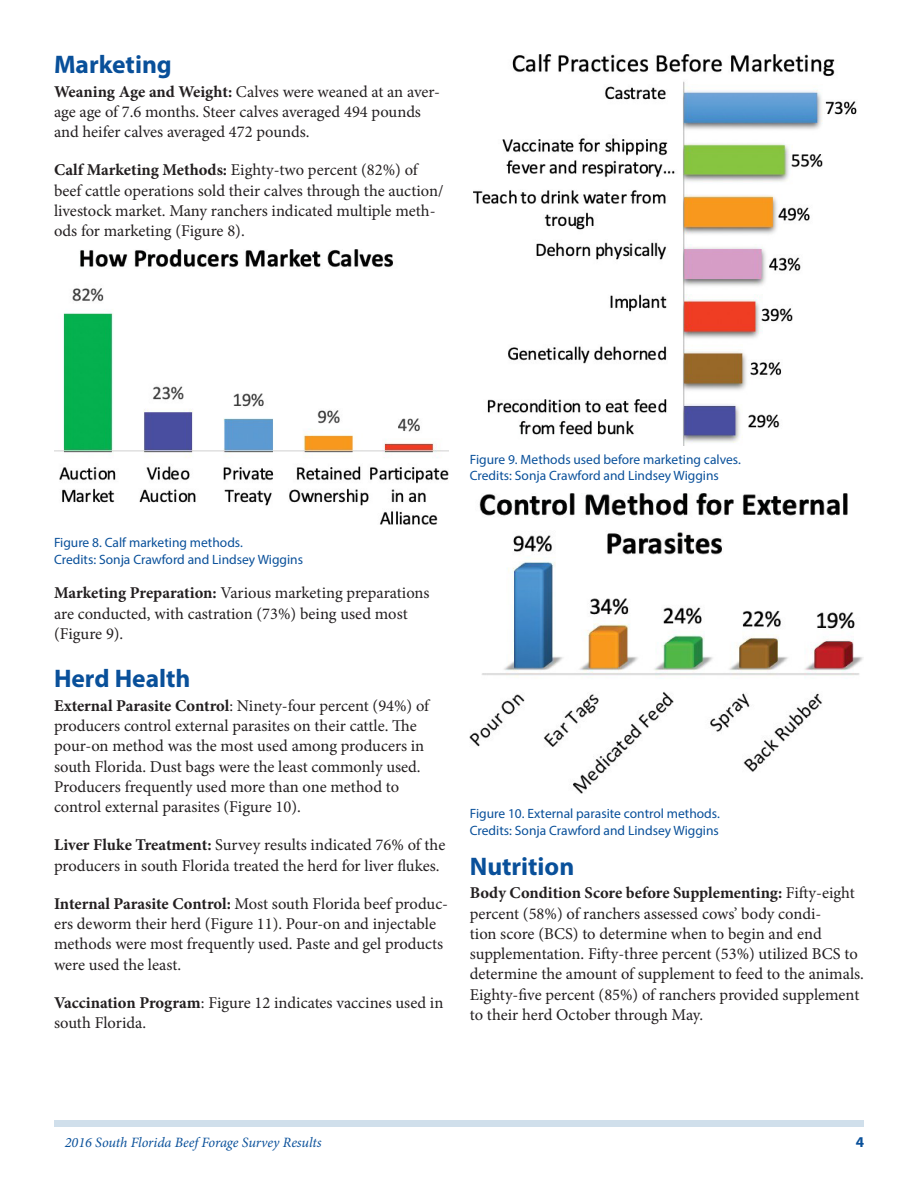
<style>
.page{position:relative;width:918px;height:1188px;background:#fff}
.page>*{position:absolute;margin:0;border:0;box-sizing:border-box;transform-origin:0 0}
.SectionHeading0{font:700 25.5px "Myriad Pro";color:#09509a}
.Paragraph{font:16.5px/20.2px "Minion Pro";color:#231f20}
.t1{font:700 15px "Myriad Pro";color:#09509a}
.RunningTitleItalics{font:italic 14.25px "Minion Pro";letter-spacing:-.005em;color:#09509a}
.t2{font:13.5px/16.5px "Myriad Pro";color:#09509a}
.s1{font-weight:700}
</style>
<div class="page">
<div style="left:54px;top:1120px;width:810px;height:7px;background:#d0dfeb"></div>
<img style="left:54px;top:249px;width:394px;height:275px">
<img style="left:473px;top:54px;width:384px;height:391px">
<img style="left:470px;top:493px;width:393px;height:301px">
<p class="SectionHeading0" style="left:54px;top:48px;width:119px">Marketing</p>
<p class="Paragraph" style="left:54px;top:81px;width:388px"><span class="s1">Weaning Age and Weight:</span> Calves were weaned at an aver&shy;age age of 7.6 months. Steer calves averaged 494 pounds and heifer calves averaged 472 pounds.</p>
<p class="Paragraph" style="left:54px;top:160px;width:391px"><span class="s1">Calf Marketing Methods:</span> Eighty-two percent (82%) of beef cattle operations sold their calves through the auction/ livestock market. Many ranchers indicated multiple meth&shy;ods for marketing (Figure 8).</p>
<p class="t2" style="left:54px;top:534px;width:251px">Figure 8. Calf marketing methods.<br>Credits: Sonja Crawford and Lindsey Wiggins</p>
<p class="Paragraph" style="left:54px;top:583px;width:377px"><span class="s1">Marketing Preparation:</span> Various marketing preparations are conducted, with castration (73%) being used most (Figure 9).</p>
<p class="SectionHeading0" style="left:54px;top:662px;width:138px">Herd Health</p>
<p class="Paragraph" style="left:54px;top:696px;width:377px"><span class="s1">External Parasite Control</span>: Ninety-four percent (94%) of producers control external parasites on their cattle. The pour-on method was the most used among producers in south Florida. Dust bags were the least commonly used.<br>Producers frequently used more than one method to control external parasites (Figure 10).</p>
<p class="Paragraph" style="left:54px;top:835px;width:393px"><span class="s1">Liver Fluke Treatment:</span> Survey results indicated 76% of the producers in south Florida treated the herd for liver flukes.</p>
<p class="Paragraph" style="left:54px;top:894px;width:396px"><span class="s1">Internal Parasite Control:</span> Most south Florida beef produc&shy;ers deworm their herd (Figure 11). Pour-on and injectable methods were most frequently used. Paste and gel products were used the least.</p>
<p class="Paragraph" style="left:54px;top:993px;width:391px"><span class="s1">Vaccination Program</span>: Figure 12 indicates vaccines used in south Florida.</p>
<p class="t2" style="left:470px;top:451px;width:273px">Figure 9. Methods used before marketing calves.<br>Credits: Sonja Crawford and Lindsey Wiggins</p>
<p class="t2" style="left:470px;top:805px;width:252px">Figure 10. External parasite control methods.<br>Credits: Sonja Crawford and Lindsey Wiggins</p>
<p class="SectionHeading0" style="left:470px;top:850px;width:106px">Nutrition</p>
<p class="Paragraph" style="left:470px;top:883px;width:396px"><span class="s1">Body Condition Score before Supplementing:</span> Fifty-eight percent (58%) of ranchers assessed cows’ body condi-<br>tion score (BCS) to determine when to begin and end supplementation. Fifty-three percent (53%) utilized BCS to determine the amount of supplement to feed to the animals.<br>Eighty-five percent (85%) of ranchers provided supplement to their herd October through May.</p>
<p class="RunningTitleItalics" style="left:65px;top:1133px;width:258px">2016 South Florida Beef Forage Survey Results</p>
<p class="t1" style="left:856px;top:1133px;width:10px">4</p>
</div>
